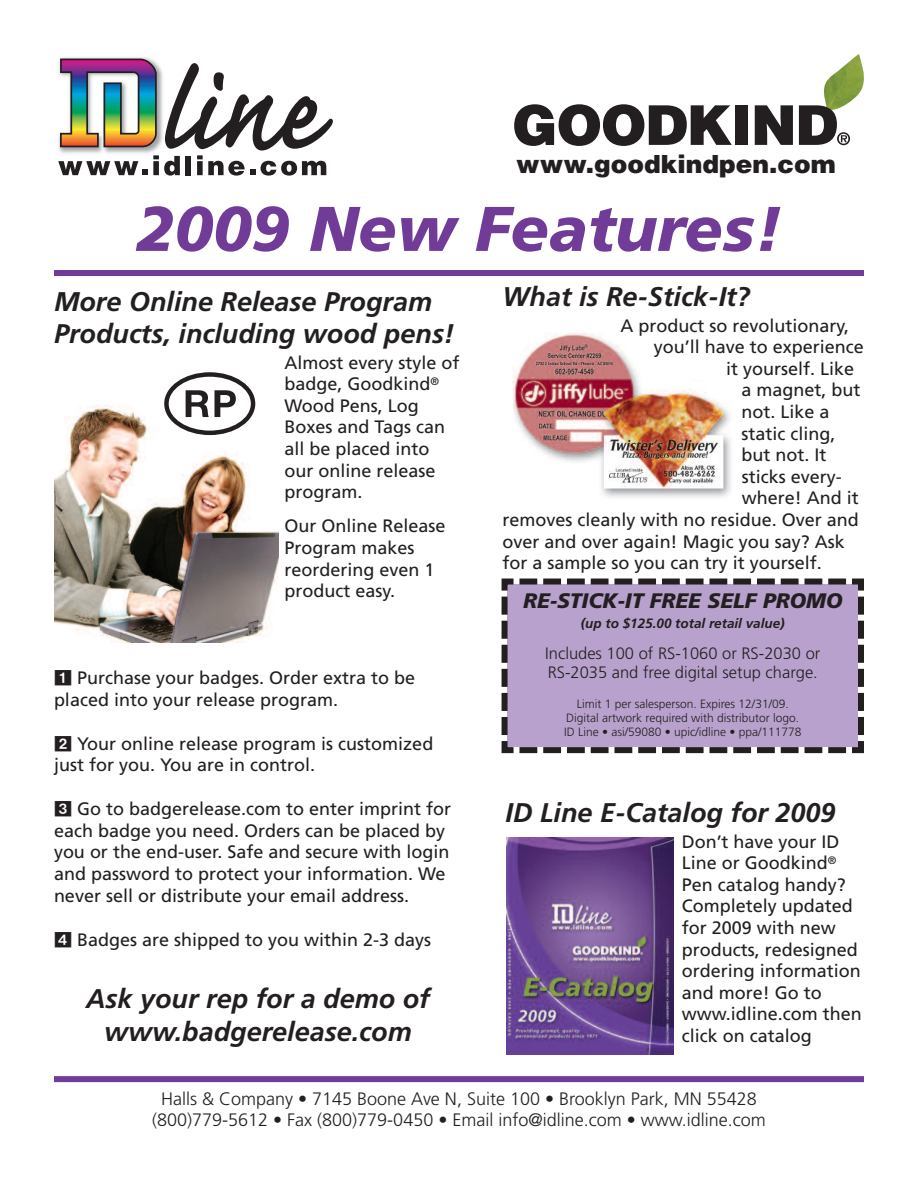
<style>
.page{position:relative;width:918px;height:1188px;background:#fff}
.page>*{position:absolute;margin:0;border:0;box-sizing:border-box;transform-origin:0 0}
.t1{font:italic 900 63px "Frutiger LT Std";color:#713c98}
.t2{font:italic 700 27px/32.4px "Frutiger LT Std";color:#231f20}
.t3{font:900 25.05px "Helvetica LT Std";color:#231f20}
.t4{font:italic 900 21px "Frutiger LT Std";color:#231f20}
.t5{font:18px/21.6px "Frutiger LT Std";color:#231f20}
.t6{font:300 18px/21.6px "Frutiger LT Std";color:#231f20;text-align:center}
.t7{font:300 16.5px/19.8px "Frutiger LT Std";color:#231f20}
.t8{font:italic 700 13.5px "Frutiger LT Std";color:#231f20}
.t9{font:300 12px/14.4px "Frutiger LT Std";color:#231f20;text-align:center}
.s1{font-family:"Bundesbahn Pi One"}
</style>
<div class="page">
<svg style="left:58px;top:58px;width:275px;height:118px"></svg>
<img style="left:824px;top:54px;width:40px;height:51px">
<svg style="left:514px;top:104px;width:218px;height:42px"></svg>
<div style="left:735px;top:105px;width:13px;height:40px;background:#231f20"></div>
<svg style="left:755px;top:105px;width:38px;height:40px"></svg>
<svg style="left:799px;top:105px;width:51px;height:40px"></svg>
<div style="left:54px;top:270px;width:810px;height:6px;background:#713c98"></div>
<img style="left:54px;top:401px;width:224px;height:241px">
<svg style="left:164px;top:372px;width:91px;height:63px"></svg>
<img style="left:512px;top:333px;width:219px;height:165px">
<svg style="left:501px;top:578px;width:363px;height:176px;background:#af9bc2"></svg>
<div style="left:54px;top:1076px;width:810px;height:6px;background:#713c98"></div>
<img style="left:506px;top:838px;width:168px;height:217px">
<h3 class="t3" style="left:516px;top:155px;width:321px">www.goodkindpen.com</h3>
<h1 class="t1" style="left:136px;top:204px;width:648px">2009 New Features!</h1>
<h2 class="t2" style="left:54px;top:287px;width:402px">More Online Release Program<br>Products, including wood pens!</h2>
<p class="t5" style="left:284px;top:353px;width:177px">Almost every style of badge, Goodkind<sup>®<br></sup>Wood Pens, Log<br>Boxes and Tags can all be placed into our online release program.</p>
<p class="t5" style="left:284px;top:517px;width:163px">Our Online Release<br>Program makes reordering even 1 product easy.</p>
<p class="t5" style="left:54px;top:669px;width:363px;text-indent:23px">Purchase your badges. Order extra to be placed into your release program.</p>
<p class="t5" style="left:54px;top:734px;width:381px"><span class="s1">-</span> Your online release program is customized just for you. You are in control.</p>
<p class="t5" style="left:54px;top:800px;width:399px;text-indent:23px">Go to badgerelease.com to enter imprint for each badge you need. Orders can be placed by you or the end-user. Safe and secure with login and password to protect your information. We never sell or distribute your email address.</p>
<p class="t5" style="left:77px;top:930px;width:356px">Badges are shipped to you within 2-3 days</p>
<h2 class="t2" style="left:86px;top:985px;width:345px;text-align:center">Ask your rep for a demo of www.badgerelease.com</h2>
<h2 class="t2" style="left:503px;top:283px;width:249px">What is Re-Stick-It?</h2>
<p class="t5" style="left:620px;top:316px;width:230px">A product so revolutionary,</p>
<p class="t5" style="left:654px;top:338px;width:212px">you’ll have to experience</p>
<p class="t5" style="left:726px;top:359px;width:130px">it yourself. Like</p>
<p class="t5" style="left:741px;top:381px;width:121px">a magnet, but</p>
<p class="t5" style="left:742px;top:402px;width:90px">not. Like a</p>
<p class="t5" style="left:742px;top:424px;width:96px">static cling,</p>
<p class="t5" style="left:742px;top:446px;width:87px">but not. It</p>
<p class="t5" style="left:742px;top:467px;width:102px">sticks every-</p>
<p class="t5" style="left:742px;top:489px;width:119px">where! And it</p>
<p class="t5" style="left:503px;top:510px;width:358px">removes cleanly with no residue. Over and</p>
<p class="t5" style="left:503px;top:532px;width:344px">over and over again! Magic you say? Ask</p>
<p class="t5" style="left:503px;top:554px;width:321px">for a sample so you can try it yourself.</p>
<p class="t4" style="left:523px;top:592px;width:321px">RE-STICK-IT FREE SELF PROMO</p>
<p class="t8" style="left:581px;top:618px;width:206px">(up to $125.00 total retail value)</p>
<p class="t7" style="left:545px;top:644px;width:277px">Includes 100 of RS-1060 or RS-2030 or<br>RS-2035 and free digital setup charge.</p>
<p class="t9" style="left:564px;top:697px;width:239px">Limit 1 per salesperson. Expires 12/31/09.<br>Digital artwork required with distributor logo.<br>ID Line • asi/59080 • upic/idline • ppa/111778</p>
<h2 class="t2" style="left:506px;top:799px;width:332px">ID Line E-Catalog for 2009</h2>
<p class="t5" style="left:682px;top:832px;width:182px">Don’t have your ID<br>Line or Goodkind<sup>®<br></sup>Pen catalog handy?<br>Completely updated for 2009 with new products, redesigned ordering information and more! Go to www.idline.com then click on catalog</p>
<p class="t6" style="left:152px;top:1089px;width:615px">Halls &amp; Company • 7145 Boone Ave N, Suite 100 • Brooklyn Park, MN 55428 (800)779-5612 • Fax (800)779-0450 • Email info@idline.com • www.idline.com</p>
</div>
